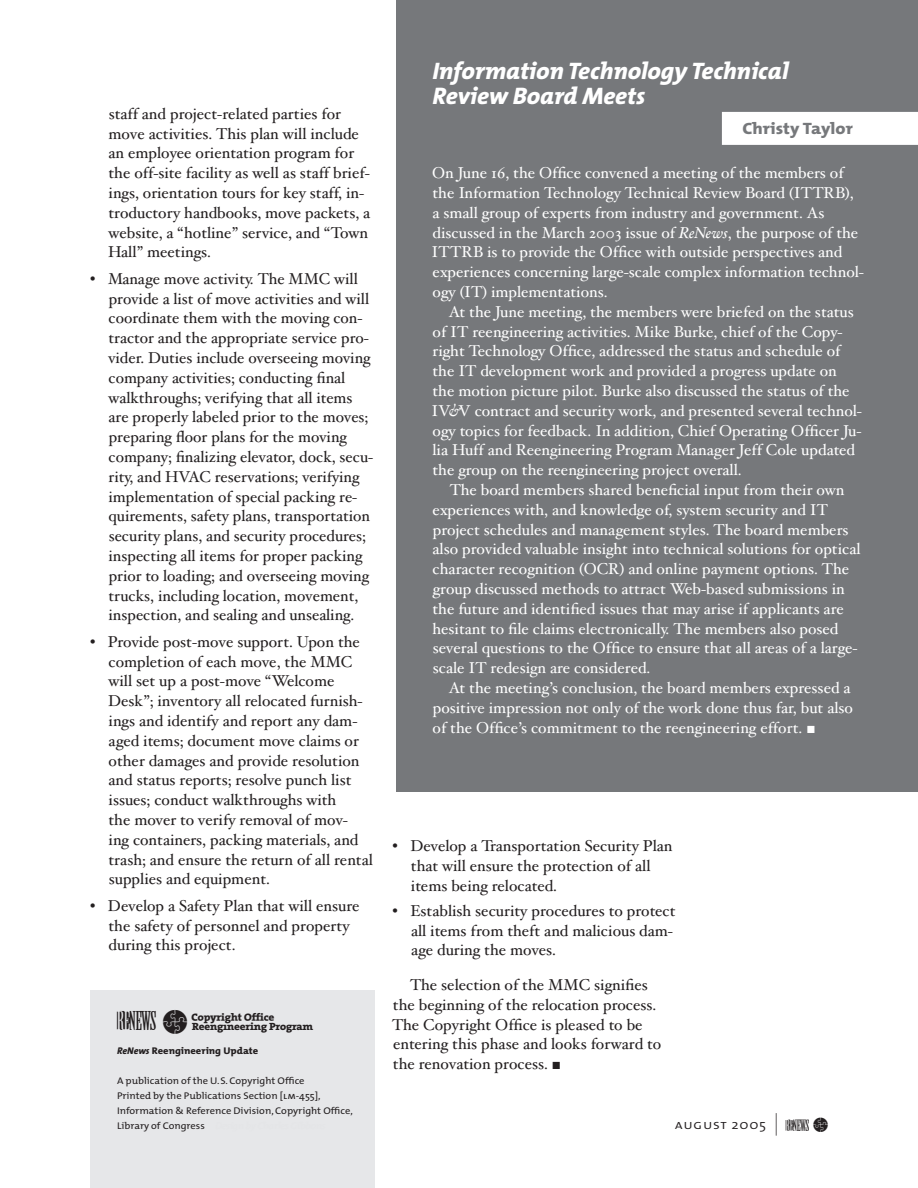
<style>
.page{position:relative;width:918px;height:1188px;background:#fff}
.page>*{position:absolute;margin:0;border:0;box-sizing:border-box;transform-origin:0 0}
.t1{font:30px "Copyright OTF";color:#231f20}
.t2{font:italic 800 24px/24.3px "The Mix";letter-spacing:-.005em;color:#fff}
.t3{font:800 16.5px "The Mix";color:#76787b;scale:1.1 1}
.t4{font:15.75px/19.8px "Hoefler Text";color:#231f20}
.t5{font:15.75px/19.8px "Hoefler Text";color:#fff}
.t6{font:13.5px "The Mix Semi Light Caps";letter-spacing:.05em;color:#231f20;scale:1.1 1}
.t7{font:9.75px/14.9px "The Mix";color:#231f20;scale:1.08 1}
.t8{font:800 9.75px "The Mix";color:#231f20;scale:1.08 1}
.s1{font-style:italic}
.s2{font-family:"The Mix Caps"}
.s3{font-family:"The Mix Expert";font-size:10.5px}
.s4{font-family:"The Mix";font-weight:300}
.s5{font-size:22.5px}
.s6{font-family:"Copyright OTF";font-size:18px}
</style>
<div class="page">
<div style="left:396px;top:0;width:522px;height:792px;background:#76787b"></div>
<div style="left:722px;top:112px;width:196px;height:33px;background:#fff"></div>
<div style="left:90px;top:990px;width:284px;height:198px;background:#e6e7e9"></div>
<p class="t4" style="left:108px;top:104px;width:264px">staff and project-related parties for move activities. This plan will include an employee orientation program for the off-site facility as well as staff brief&shy;ings, orientation tours for key staff, in&shy;troductory handbooks, move packets, a website, a “hotline” service, and “Town Hall” meetings.</p>
<p class="t4" style="left:108px;top:269px;width:266px;text-indent:-18px">• Manage move activity. The MMC will provide a list of move activities and will coordinate them with the moving con&shy;tractor and the appropriate service pro&shy;vider. Duties include overseeing moving company activities; conducting final walkthroughs; verifying that all items are properly labeled prior to the moves; preparing floor plans for the moving company; finalizing elevator, dock, secu&shy;rity, and HVAC reservations; verifying implementation of special packing re&shy;quirements, safety plans, transportation security plans, and security procedures; inspecting all items for proper packing prior to loading; and overseeing moving trucks, including location, movement, inspection, and sealing and unsealing.</p>
<p class="t4" style="left:108px;top:632px;width:266px;text-indent:-18px">• Provide post-move support. Upon the completion of each move, the MMC will set up a post-move “Welcome Desk”; inventory all relocated furnish&shy;ings and identify and report any dam&shy;aged items; document move claims or other damages and provide resolution and status reports; resolve punch list issues; conduct walkthroughs with<br>the mover to verify removal of mov-<br>ing containers, packing materials, and trash; and ensure the return of all rental supplies and equipment.</p>
<p class="t4" style="left:109px;top:896px;width:253px;text-indent:-18px">• Develop a Safety Plan that will ensure the safety of personnel and property during this project.</p>
<h1 class="t1" style="left:117px;top:1003px;width:198px">s g</h1>
<p class="t8" style="left:117px;top:1043px;width:132px"><span class="s1">ReNews</span> Reengineering Update</p>
<p class="t7" style="left:117px;top:1073px;width:220px">A publication of the U. S. Copyright Office<br>Printed by the Publications Section [<span class="s2">lm</span>-455],<br>Information &amp; Reference Division, Copyright Office,</p>
<h2 class="t2" style="left:432px;top:58px;width:358px">Information Technology Technical<br>Review Board Meets</h2>
<p class="t3" style="left:742px;top:114px;width:102px">Christy Taylor</p>
<p class="t5" style="left:432px;top:164px;width:434px">On June 16, the Office convened a meeting of the members of the Information Technology Technical Review Board (ITTRB),<br>a small group of experts from industry and government. As discussed in the March 2003 issue of <span class="s1">ReNews</span>, the purpose of the ITTRB is to provide the Office with outside perspectives and experiences concerning large-scale complex information technol&shy;ogy (IT) implementations.</p>
<p class="t5" style="left:432px;top:302px;width:432px;text-indent:17px">At the June meeting, the members were briefed on the status of IT reengineering activities. Mike Burke, chief of the Copy&shy;right Technology Office, addressed the status and schedule of the IT development work and provided a progress update on<br>the motion picture pilot. Burke also discussed the status of the IV&amp;V contract and security work, and presented several technol&shy;ogy topics for feedback. In addition, Chief Operating Officer Ju&shy;lia Huff and Reengineering Program Manager Jeff Cole updated the group on the reengineering project overall.</p>
<p class="t5" style="left:433px;top:481px;width:430px;text-indent:17px">The board members shared beneficial input from their own experiences with, and knowledge of, system security and IT project schedules and management styles. The board members also provided valuable insight into technical solutions for optical character recognition (OCR) and online payment options. The group discussed methods to attract Web-based submissions in the future and identified issues that may arise if applicants are hesitant to file claims electronically. The members also posed several questions to the Office to ensure that all areas of a large&shy;scale IT redesign are considered.</p>
<p class="t5" style="left:433px;top:679px;width:422px;text-indent:16px">At the meeting’s conclusion, the board members expressed a positive impression not only of the work done thus far, but also of the Office’s commitment to the reengineering effort. <span class="s3">ó</span></p>
<p class="t4" style="left:411px;top:837px;width:263px;text-indent:-18px">• Develop a Transportation Security Plan that will ensure the protection of all items being relocated.</p>
<p class="t4" style="left:411px;top:901px;width:266px;text-indent:-18px">• Establish security procedures to protect all items from theft and malicious dam&shy;age during the moves.</p>
<p class="t4" style="left:392px;top:976px;width:271px;text-indent:18px">The selection of the MMC signifies the beginning of the relocation process.<br>The Copyright Office is pleased to be entering this phase and looks forward to the renovation process. <span class="s3">ó</span></p>
<p class="t6" style="left:675px;top:1113px;width:141px">august <span class="s4">2005</span> <span class="s5">|</span> <span class="s6">s F</span></p>
</div>
